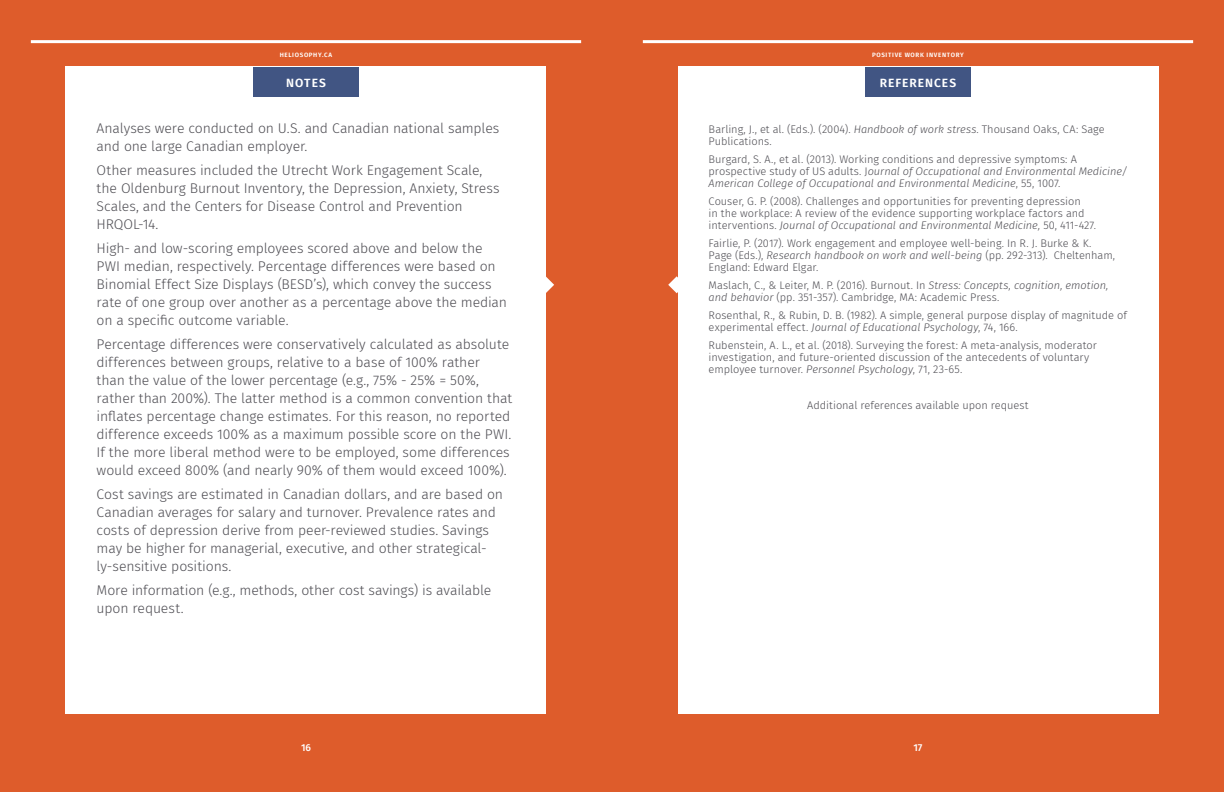
<style>
.page{position:relative;width:1224px;height:792px;background:#fff}
.page>*{position:absolute;margin:0;border:0;box-sizing:border-box;transform-origin:0 0}
.t1{font:300 14px/18px "Fira Sans";letter-spacing:-.01em;color:#4e4d53}
.t2{font:600 12px "Fira Sans";letter-spacing:.08em;color:#fff}
.t3{font:300 11px/12px "Fira Sans";letter-spacing:-.005em;color:#4e4d53}
.t4{font:500 10px "Fira Sans";color:#fff}
.t5{font:600 6.2px "Fira Sans";letter-spacing:.105em;color:#fff}
.s1{font-style:italic}
</style>
<div class="page">
<div style="left:0;top:0;width:612px;height:792px;background:#de5c2b"></div>
<div style="left:612px;top:0;width:612px;height:792px;background:#de5c2b"></div>
<div style="left:66px;top:67px;width:480px;height:647px;background:#fff"></div>
<svg style="left:546px;top:276px;width:8px;height:17px"></svg>
<svg style="left:668px;top:276px;width:10px;height:17px"></svg>
<div style="left:678px;top:67px;width:480px;height:647px;background:#fff"></div>
<div style="left:865px;top:67px;width:106px;height:30px;background:#415583"></div>
<hr style="left:643px;top:40px;width:550px;height:3px;background:#fff">
<hr style="left:31px;top:40px;width:550px;height:3px;background:#fff">
<div style="left:253px;top:67px;width:106px;height:30px;background:#415583"></div>
<p class="t5" style="left:280px;top:50px;width:54px">HELIOSOPHY.CA</p>
<p class="t5" style="left:872px;top:50px;width:93px">POSITIVE WORK INVENTORY</p>
<p class="t2" style="left:286px;top:73px;width:41px">NOTES</p>
<p class="t1" style="left:97px;top:119px;width:404px">Analyses were conducted on U.S. and Canadian national samples and one large Canadian employer.</p>
<p class="t1" style="left:97px;top:161px;width:404px">Other measures included the Utrecht Work Engagement Scale, the Oldenburg Burnout Inventory, the Depression, Anxiety, Stress Scales, and the Centers for Disease Control and Prevention HRQOL-14.</p>
<p class="t1" style="left:97px;top:239px;width:412px">High- and low-scoring employees scored above and below the PWI median, respectively. Percentage differences were based on Binomial Effect Size Displays (BESD’s), which convey the success rate of one group over another as a percentage above the median on a specific outcome variable.</p>
<p class="t1" style="left:97px;top:335px;width:417px">Percentage differences were conservatively calculated as absolute differences between groups, relative to a base of 100% rather<br>than the value of the lower percentage (e.g., 75% - 25% = 50%, rather than 200%). The latter method is a common convention that inflates percentage change estimates. For this reason, no reported difference exceeds 100% as a maximum possible score on the PWI.<br>If the more liberal method were to be employed, some differences would exceed 800% (and nearly 90% of them would exceed 100%).</p>
<p class="t1" style="left:97px;top:485px;width:408px">Cost savings are estimated in Canadian dollars, and are based on Canadian averages for salary and turnover. Prevalence rates and costs of depression derive from peer-reviewed studies. Savings may be higher for managerial, executive, and other strategical&shy;ly-sensitive positions.</p>
<p class="t1" style="left:97px;top:581px;width:396px">More information (e.g., methods, other cost savings) is available upon request.</p>
<p class="t2" style="left:880px;top:73px;width:78px">REFERENCES</p>
<p class="t3" style="left:709px;top:123px;width:398px">Barling, J., et al. (Eds.). (2004). <span class="s1">Handbook of work stress</span>. Thousand Oaks, CA: Sage<br>Publications.</p>
<p class="t3" style="left:709px;top:153px;width:420px">Burgard, S. A., et al. (2013). Working conditions and depressive symptoms: A prospective study of US adults. J<span class="s1">ournal of Occupational and Environmental Medicine/<br>American College of Occupational and Environmental Medicine</span>, 55, 1007.</p>
<p class="t3" style="left:709px;top:195px;width:389px">Couser, G. P. (2008). Challenges and opportunities for preventing depression<br>in the workplace: A review of the evidence supporting workplace factors and interventions. <span class="s1">Journal of Occupational and Environmental Medicine,</span> 50, 411-427.</p>
<p class="t3" style="left:709px;top:237px;width:408px">Fairlie, P. (2017). Work engagement and employee well-being. In R. J. Burke &amp; K.<br>Page (Eds.), <span class="s1">Research handbook on work and well-being</span> (pp. 292-313). Cheltenham,<br>England: Edward Elgar.</p>
<p class="t3" style="left:709px;top:279px;width:401px">Maslach, C., &amp; Leiter, M. P. (2016). Burnout. In <span class="s1">Stress: Concepts, cognition, emotion, and behavior</span> (pp. 351-357). Cambridge, MA: Academic Press.</p>
<p class="t3" style="left:709px;top:309px;width:420px">Rosenthal, R., &amp; Rubin, D. B. (1982). A simple, general purpose display of magnitude of experimental effect. <span class="s1">Journal of Educational Psychology</span>, 74, 166.</p>
<p class="t3" style="left:709px;top:339px;width:390px">Rubenstein, A. L., et al. (2018). Surveying the forest: A meta-analysis, moderator investigation, and future-oriented discussion of the antecedents of voluntary employee turnover. <span class="s1">Personnel Psychology</span>, 71, 23-65.</p>
<p class="t3" style="left:807px;top:399px;width:223px">Additional references available upon request</p>
<p class="t4" style="left:301px;top:739px;width:11px">16</p>
<p class="t4" style="left:913px;top:739px;width:11px">17</p>
</div>
